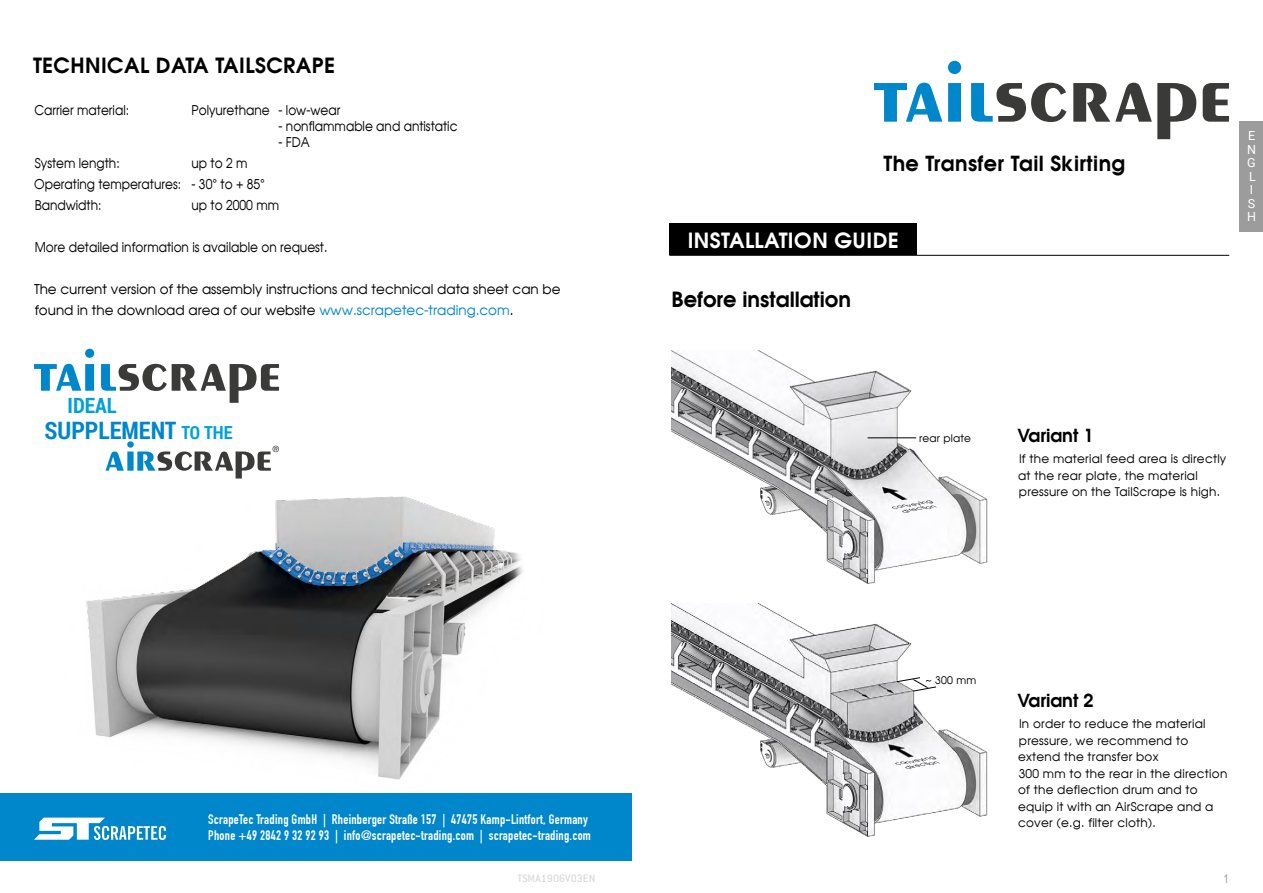
<style>
.page{position:relative;width:1263px;height:893px;background:#fff}
.page>*{position:absolute;margin:0;border:0;box-sizing:border-box;transform-origin:0 0}
.t1{font:700 24px "Roboto Condensed";color:#0087cb}
.t2{font:700 21px "Avalon";letter-spacing:.02em;color:#000}
.t3{font:700 21px "Avalon";color:#000}
.t4{font:700 21px "Avalon";letter-spacing:.02em;color:#fff}
.t5{font:700 21px "Roboto Condensed";color:#00a1da}
.t6{font:700 20.85px "Avalon";letter-spacing:.02em;color:#000}
.t7{font:700 18px "Avalon";color:#000}
.t8{font:700 18px "Roboto Condensed";color:#00a1da}
.t9{font:13.5px/21px "Avalon Plain";color:#000;scale:.9 1}
.t10{font:13.5px/16.2px "DIN1451 Engschrift";letter-spacing:.02em;color:#fff}
.t11{font:13.5px/21px "Avalon Plain";color:#000}
.t12{font:12.6px/13.5px "Roboto";color:#fff}
.t13{font:12px/16.5px "Avalon Plain";letter-spacing:.02em;color:#000}
.t14{font:12px "Conduit ITC";color:#d9dada}
.t15{font:12px "Arial Narrow";color:#9c9c9d}
.t16{font:10.5px "Avalon Plain";letter-spacing:.02em;color:#000}
.t17{font:italic 4.2px/5.1px "Avalon Plain";color:#000;scale:1.76 1}
.s1{font-family:"Arial"}
.s2{color:#0087cb}
</style>
<div class="page">
<div style="left:669px;top:224px;width:248px;height:31px;background:#000"></div>
<hr style="left:669px;top:255px;width:560px;height:1px;background:#000">
<svg style="left:874px;top:83px;width:68px;height:39px"></svg>
<svg style="left:948px;top:61px;width:13px;height:61px"></svg>
<svg style="left:971px;top:83px;width:95px;height:39px"></svg>
<svg style="left:1073px;top:83px;width:123px;height:56px"></svg>
<svg style="left:1203px;top:83px;width:26px;height:39px"></svg>
<svg style="left:34px;top:349px;width:60px;height:42px"></svg>
<svg style="left:101px;top:364px;width:178px;height:39px"></svg>
<div style="left:1239px;top:121px;width:24px;height:110px;background:#9c9c9d"></div>
<div style="left:0;top:793px;width:631px;height:68px;background:#0087cb"></div>
<svg style="left:34px;top:818px;width:132px;height:22px"></svg>
<img style="left:671px;top:350px;width:317px;height:234px">
<img style="left:671px;top:604px;width:317px;height:233px">
<img style="left:86px;top:496px;width:437px;height:284px">
<svg style="left:106px;top:441px;width:173px;height:37px"></svg>
<hr style="left:868px;top:438px;width:48px;height:1px;background:#000">
<svg style="left:896px;top:677px;width:40px;height:14px"></svg>
<h2 class="t2" style="left:33px;top:51px;width:303px">TECHNICAL DATA TAILSCRAPE</h2>
<p class="t9" style="left:34px;top:99px;width:107px">Carrier material:</p>
<p class="t9" style="left:192px;top:99px;width:167px">Polyurethane - low-wear</p>
<p class="t9" style="left:279px;top:115px;width:200px">- nonflammable and antistatic</p>
<p class="t9" style="left:279px;top:131px;width:36px">- FDA</p>
<p class="t9" style="left:35px;top:152px;width:96px">System length:</p>
<p class="t9" style="left:34px;top:152px;width:258px;text-indent:157px">up to 2 m<br>Operating temperatures: - 30<span class="s1">°</span> to + 85<span class="s1">°<br></span>Bandwidth:</p>
<p class="t9" style="left:192px;top:194px;width:99px">up to 2000 mm</p>
<p class="t9" style="left:35px;top:236px;width:327px">More detailed information is available on request.</p>
<p class="t11" style="left:34px;top:278px;width:528px">The current version of the assembly instructions and technical data sheet can be found in the download area of our website <span class="s2">www.scrapetec-trading.com</span>.</p>
<h2 class="t5" style="left:68px;top:391px;width:51px">IDEAL</h2>
<h1 class="t1" style="left:45px;top:413px;width:133px">SUPPLEMENT</h1>
<h3 class="t8" style="left:181px;top:419px;width:53px">TO THE</h3>
<p class="t10" style="left:208px;top:811px;width:384px">ScrapeTec Trading GmbH | Rheinberger Straße 157 | 47475 Kamp-Lintfort, Germany<br>Phone +49 2842 9 32 92 93 | info@scrapetec-trading.com | scrapetec-trading.com</p>
<p class="t14" style="left:518px;top:872px;width:79px">TSMA1906V03EN</p>
<h3 class="t6" style="left:883px;top:149px;width:243px">The Transfer Tail Skirting</h3>
<h2 class="t4" style="left:688px;top:225px;width:213px">INSTALLATION GUIDE</h2>
<h2 class="t3" style="left:672px;top:285px;width:181px">Before installation</h2>
<p class="t12" style="left:1247px;top:128px;width:10px">E<br>N<br>G<br>L<br>I<br>S<br>H</p>
<p class="t16" style="left:919px;top:431px;width:53px">rear plate</p>
<p class="t17" style="left:903px;top:503px;width:20px;text-indent:-9px;rotate:-10deg">conveying direction</p>
<h3 class="t7" style="left:1017px;top:423px;width:78px">Variant 1</h3>
<p class="t13" style="left:1018px;top:450px;width:210px">If the material feed area is directly at the rear plate, the material pressure on the TailScrape is high.</p>
<p class="t16" style="left:925px;top:674px;width:52px">~ 300 mm</p>
<p class="t17" style="left:906px;top:760px;width:20px;text-indent:-9px;rotate:-10deg">conveying direction</p>
<h3 class="t7" style="left:1017px;top:688px;width:78px">Variant 2</h3>
<p class="t13" style="left:1018px;top:715px;width:211px">In order to reduce the material pressure, we recommend to extend the transfer box<br>300 mm to the rear in the direction of the deflection drum and to equip it with an AirScrape and a cover (e.g. filter cloth).</p>
<p class="t15" style="left:1223px;top:870px;width:7px">1</p>
</div>
